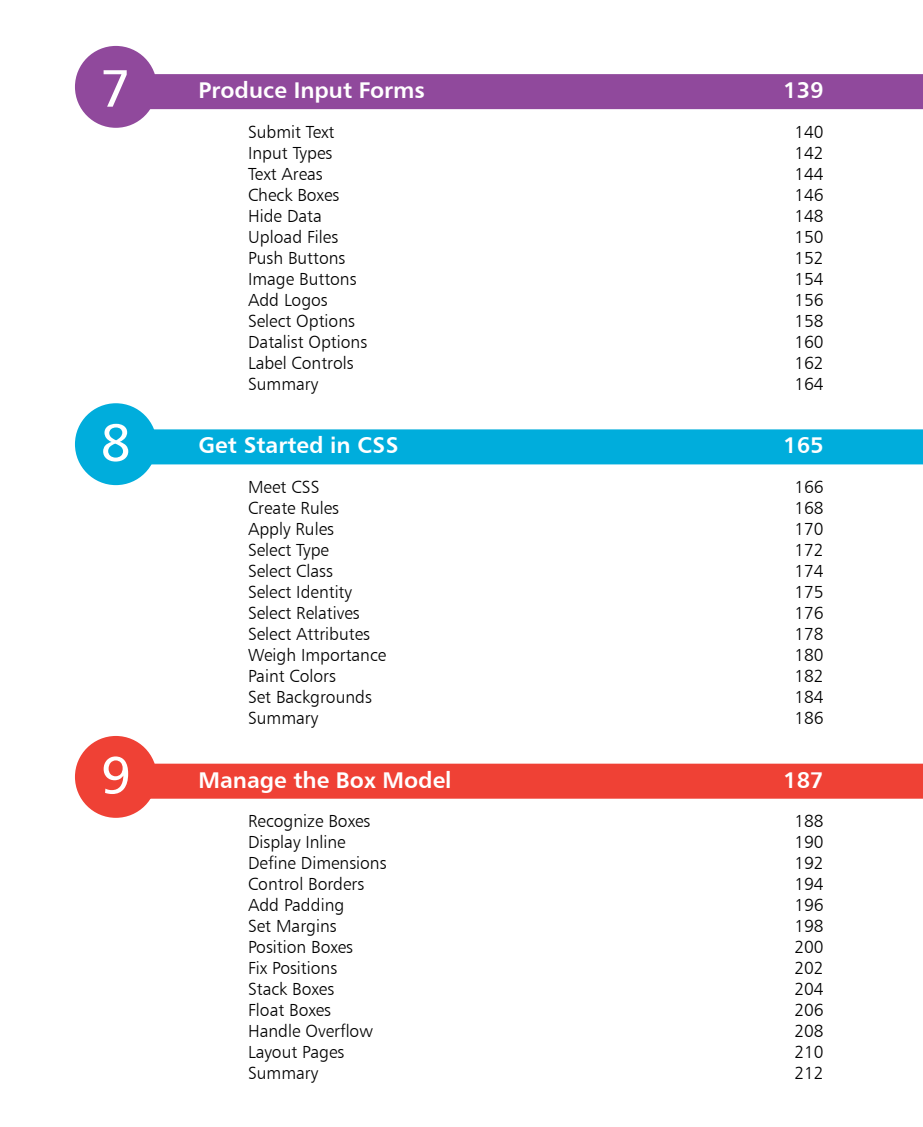
<style>
.page{position:relative;width:923px;height:1127px;background:#fff}
.page>*{position:absolute;margin:0;border:0;box-sizing:border-box;transform-origin:0 0}
.t1{font:52.5px "Humanist 777 BT Roman B";color:#fff}
.t2{font:22.75px "Humanist 777 BT Bold B";color:#fff}
.t3{font:17.5px "Humanist 777 BT Light B";color:#000}
</style>
<div class="page">
<div style="left:99px;top:74px;width:824px;height:35px;background:#90499c"></div>
<div style="left:99px;top:429px;width:824px;height:35px;background:#00addc"></div>
<div style="left:99px;top:763px;width:824px;height:35px;background:#ef4135"></div>
<div style="left:75px;top:403px;width:82px;height:82px;background:#00addc;border-radius:50%"></div>
<div style="left:75px;top:735px;width:82px;height:82px;background:#ef4135;border-radius:50%"></div>
<div style="left:75px;top:46px;width:82px;height:82px;background:#90499c;border-radius:50%"></div>
<h1 class="t1" style="left:101px;top:56px;width:32px">7</h1>
<h1 class="t1" style="left:101px;top:410px;width:32px">8</h1>
<h1 class="t1" style="left:101px;top:742px;width:32px">9</h1>
<h2 class="t2" style="left:198px;top:76px;width:228px">Produce Input Forms</h2>
<h2 class="t2" style="left:783px;top:76px;width:42px">139</h2>
<p class="t3" style="left:248px;top:121px;width:88px">Submit Text</p>
<p class="t3" style="left:794px;top:121px;width:31px">140</p>
<p class="t3" style="left:248px;top:142px;width:86px">Input Types</p>
<p class="t3" style="left:794px;top:142px;width:31px">142</p>
<p class="t3" style="left:248px;top:163px;width:76px">Text Areas</p>
<p class="t3" style="left:794px;top:163px;width:31px">144</p>
<p class="t3" style="left:248px;top:184px;width:93px">Check Boxes</p>
<p class="t3" style="left:794px;top:184px;width:31px">146</p>
<p class="t3" style="left:248px;top:205px;width:75px">Hide Data</p>
<p class="t3" style="left:794px;top:205px;width:31px">148</p>
<p class="t3" style="left:248px;top:226px;width:92px">Upload Files</p>
<p class="t3" style="left:794px;top:226px;width:31px">150</p>
<p class="t3" style="left:248px;top:247px;width:99px">Push Buttons</p>
<p class="t3" style="left:794px;top:247px;width:31px">152</p>
<p class="t3" style="left:248px;top:268px;width:110px">Image Buttons</p>
<p class="t3" style="left:794px;top:268px;width:31px">154</p>
<p class="t3" style="left:248px;top:289px;width:81px">Add Logos</p>
<p class="t3" style="left:794px;top:289px;width:31px">156</p>
<p class="t3" style="left:248px;top:310px;width:108px">Select Options</p>
<p class="t3" style="left:794px;top:310px;width:31px">158</p>
<p class="t3" style="left:248px;top:331px;width:121px">Datalist Options</p>
<p class="t3" style="left:794px;top:331px;width:31px">160</p>
<p class="t3" style="left:248px;top:352px;width:107px">Label Controls</p>
<p class="t3" style="left:794px;top:352px;width:31px">162</p>
<p class="t3" style="left:248px;top:373px;width:72px">Summary</p>
<p class="t3" style="left:794px;top:373px;width:31px">164</p>
<h2 class="t2" style="left:198px;top:431px;width:201px">Get Started in CSS</h2>
<h2 class="t2" style="left:783px;top:431px;width:42px">165</h2>
<p class="t3" style="left:248px;top:476px;width:73px">Meet CSS</p>
<p class="t3" style="left:794px;top:476px;width:31px">166</p>
<p class="t3" style="left:248px;top:497px;width:92px">Create Rules</p>
<p class="t3" style="left:794px;top:497px;width:31px">168</p>
<p class="t3" style="left:248px;top:518px;width:87px">Apply Rules</p>
<p class="t3" style="left:794px;top:518px;width:31px">170</p>
<p class="t3" style="left:248px;top:539px;width:82px">Select Type</p>
<p class="t3" style="left:794px;top:539px;width:31px">172</p>
<p class="t3" style="left:248px;top:560px;width:86px">Select Class</p>
<p class="t3" style="left:794px;top:560px;width:31px">174</p>
<p class="t3" style="left:248px;top:581px;width:105px">Select Identity</p>
<p class="t3" style="left:794px;top:581px;width:31px">175</p>
<p class="t3" style="left:248px;top:602px;width:113px">Select Relatives</p>
<p class="t3" style="left:794px;top:602px;width:31px">176</p>
<p class="t3" style="left:248px;top:623px;width:123px">Select Attributes</p>
<p class="t3" style="left:794px;top:623px;width:31px">178</p>
<p class="t3" style="left:248px;top:644px;width:140px">Weigh Importance</p>
<p class="t3" style="left:794px;top:644px;width:31px">180</p>
<p class="t3" style="left:248px;top:665px;width:89px">Paint Colors</p>
<p class="t3" style="left:794px;top:665px;width:31px">182</p>
<p class="t3" style="left:248px;top:686px;width:125px">Set Backgrounds</p>
<p class="t3" style="left:794px;top:686px;width:31px">184</p>
<p class="t3" style="left:248px;top:707px;width:72px">Summary</p>
<p class="t3" style="left:794px;top:707px;width:31px">186</p>
<h2 class="t2" style="left:198px;top:765px;width:254px">Manage the Box Model</h2>
<h2 class="t2" style="left:783px;top:765px;width:42px">187</h2>
<p class="t3" style="left:248px;top:810px;width:124px">Recognize Boxes</p>
<p class="t3" style="left:794px;top:810px;width:31px">188</p>
<p class="t3" style="left:248px;top:831px;width:99px">Display Inline</p>
<p class="t3" style="left:794px;top:831px;width:31px">190</p>
<p class="t3" style="left:248px;top:852px;width:140px">Define Dimensions</p>
<p class="t3" style="left:794px;top:852px;width:31px">192</p>
<p class="t3" style="left:248px;top:873px;width:118px">Control Borders</p>
<p class="t3" style="left:794px;top:873px;width:31px">194</p>
<p class="t3" style="left:248px;top:894px;width:98px">Add Padding</p>
<p class="t3" style="left:794px;top:894px;width:31px">196</p>
<p class="t3" style="left:248px;top:915px;width:90px">Set Margins</p>
<p class="t3" style="left:794px;top:915px;width:31px">198</p>
<p class="t3" style="left:248px;top:936px;width:106px">Position Boxes</p>
<p class="t3" style="left:794px;top:936px;width:31px">200</p>
<p class="t3" style="left:248px;top:957px;width:91px">Fix Positions</p>
<p class="t3" style="left:794px;top:957px;width:31px">202</p>
<p class="t3" style="left:248px;top:978px;width:88px">Stack Boxes</p>
<p class="t3" style="left:794px;top:978px;width:31px">204</p>
<p class="t3" style="left:248px;top:999px;width:84px">Float Boxes</p>
<p class="t3" style="left:794px;top:999px;width:31px">206</p>
<p class="t3" style="left:248px;top:1020px;width:126px">Handle Overflow</p>
<p class="t3" style="left:794px;top:1020px;width:31px">208</p>
<p class="t3" style="left:248px;top:1041px;width:98px">Layout Pages</p>
<p class="t3" style="left:794px;top:1041px;width:31px">210</p>
<p class="t3" style="left:248px;top:1062px;width:72px">Summary</p>
<p class="t3" style="left:794px;top:1062px;width:31px">212</p>
</div>
